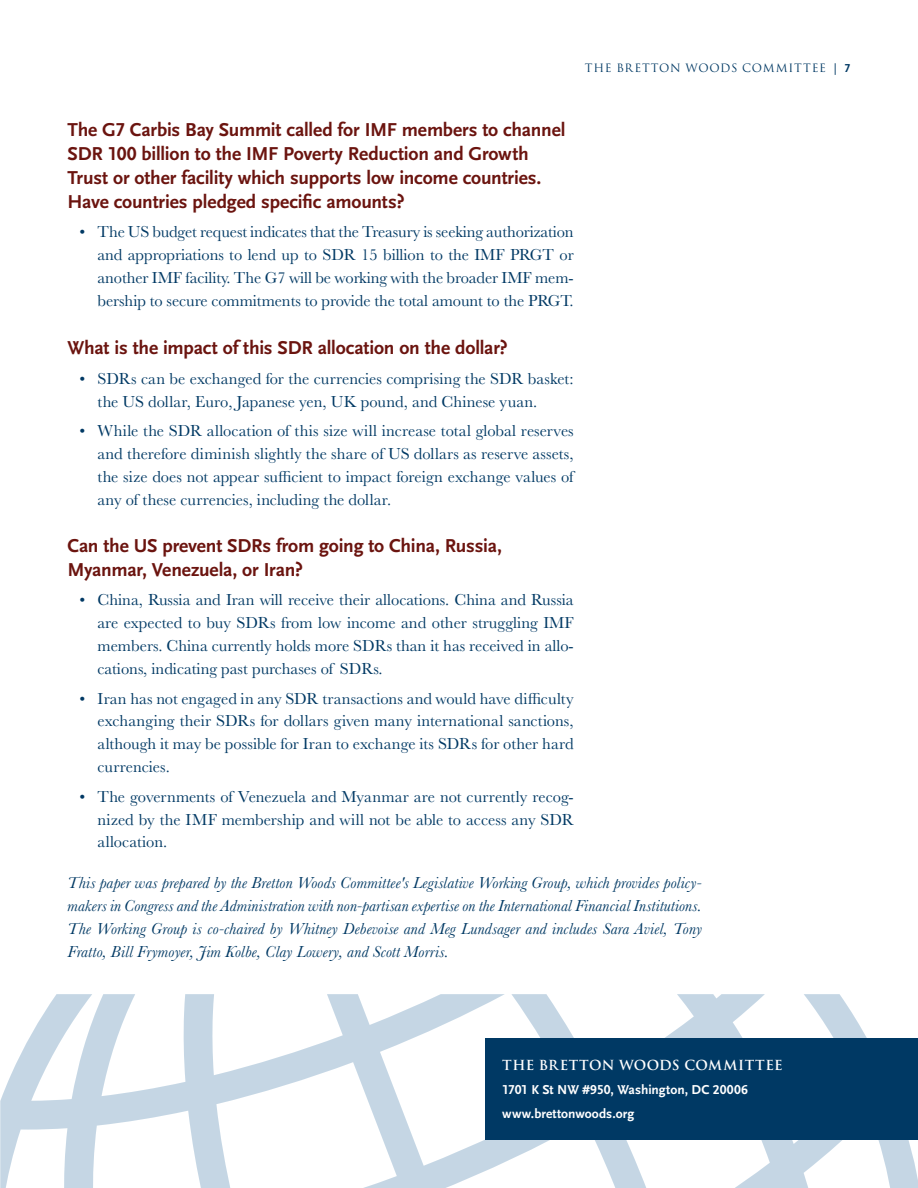
<style>
.page{position:relative;width:918px;height:1188px;background:#fff}
.page>*{position:absolute;margin:0;border:0;box-sizing:border-box;transform-origin:0 0}
.t1{font:700 19.5px/24px "Scala Sans";letter-spacing:-.01em;color:#6b140f}
.t2{font:16.5px/22.8px "Baskerville";color:#003964;text-align:justify}
.t3{font:italic 16.5px/22.8px "Baskerville";letter-spacing:.015em;color:#003964;text-align:justify}
.t4{font:700 13.5px/24px "Scala Sans LF";color:#fff}
.t5{font:700 13.5px "Trajan Pro";letter-spacing:.03em;color:#fff}
.t6{font:11.25px "Trajan Pro";letter-spacing:.06em;color:#003964}
.s1{font-family:"Scala Sans";font-size:12px}
.s2{font-family:"Scala Sans LF";font-weight:700;font-size:12px}
.s3{font-family:"Scala Sans LF"}
</style>
<div class="page">
<svg style="left:0;top:994px;width:918px;height:194px"></svg>
<div style="left:485px;top:1039px;width:433px;height:101px;background:#003964"></div>
<p class="t6" style="left:585px;top:61px;width:267px">THE BRETTON WOODS COMMITTEE <span class="s1">|</span> <span class="s2">7</span></p>
<p class="t1" style="left:68px;top:118px;width:500px">The G<span class="s3">7</span> Carbis Bay Summit called for IMF members to channel SDR <span class="s3">100</span> billion to the IMF Poverty Reduction and Growth Trust or other facility which supports low income countries.<br>Have countries pledged specific amounts?</p>
<p class="t2" style="left:98px;top:221px;width:478px;text-indent:-18px">• The US budget request indicates that the Treasury is seeking authorization and appropriations to lend up to SDR 15 billion to the IMF PRGT or another IMF facility. The G7 will be working with the broader IMF mem&shy;bership to secure commitments to provide the total amount to the PRGT.</p>
<p class="t1" style="left:68px;top:336px;width:442px">What is the impact of this SDR allocation on the dollar?</p>
<p class="t2" style="left:98px;top:367px;width:478px;text-indent:-18px">• SDRs can be exchanged for the currencies comprising the SDR basket: the US dollar, Euro, Japanese yen, UK pound, and Chinese yuan.</p>
<p class="t2" style="left:98px;top:420px;width:478px;text-indent:-18px">• While the SDR allocation of this size will increase total global reserves and therefore diminish slightly the share of US dollars as reserve assets, the size does not appear sufficient to impact foreign exchange values of any of these currencies, including the dollar.</p>
<p class="t1" style="left:68px;top:534px;width:436px">Can the US prevent SDRs from going to China, Russia,<br>Myanmar, Venezuela, or Iran?</p>
<p class="t2" style="left:98px;top:589px;width:478px;text-indent:-18px">• China, Russia and Iran will receive their allocations. China and Russia are expected to buy SDRs from low income and other struggling IMF members. China currently holds more SDRs than it has received in allo&shy;cations, indicating past purchases of SDRs.</p>
<p class="t2" style="left:98px;top:687px;width:478px;text-indent:-18px">• Iran has not engaged in any SDR transactions and would have difficulty exchanging their SDRs for dollars given many international sanctions, although it may be possible for Iran to exchange its SDRs for other hard currencies.</p>
<p class="t2" style="left:98px;top:785px;width:478px;text-indent:-18px">• The governments of Venezuela and Myanmar are not currently recog&shy;nized by the IMF membership and will not be able to access any SDR allocation.</p>
<p class="t3" style="left:68px;top:871px;width:636px">This paper was prepared by the Bretton Woods Committee's Legislative Working Group, which provides policy&shy;makers in Congress and the Administration with non-partisan expertise on the International Financial Institutions.<br>The Working Group is co-chaired by Whitney Debevoise and Meg Lundsager and includes Sara Aviel, Tony Fratto, Bill Frymoyer, Jim Kolbe, Clay Lowery, and Scott Morris.</p>
<p class="t5" style="left:502px;top:1057px;width:282px">THE BRETTON WOODS COMMITTEE</p>
<p class="t4" style="left:502px;top:1078px;width:247px">1701 K St NW #950, Washington, DC 20006 www.brettonwoods.org</p>
</div>
